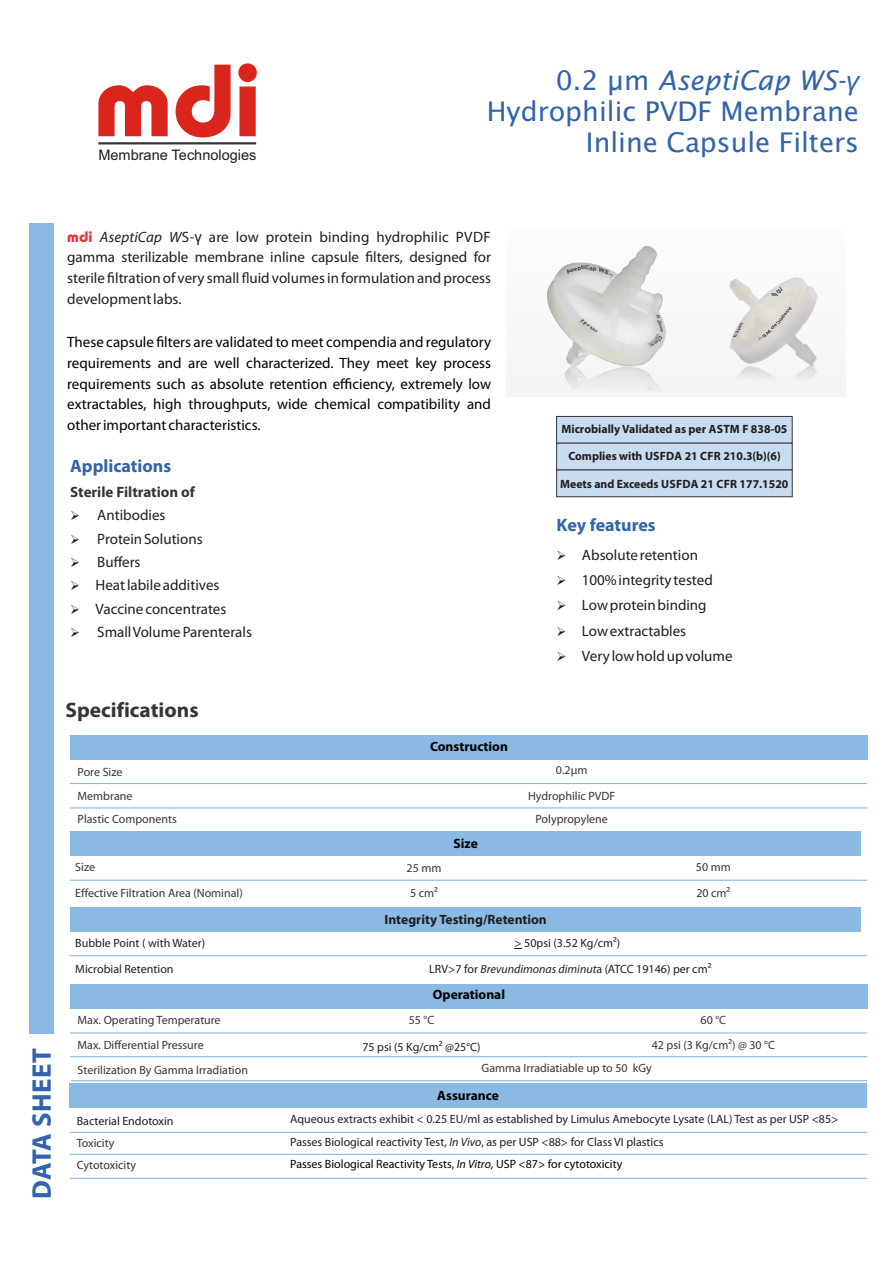
<style>
.page{position:relative;width:893px;height:1263px;background:#fff}
.page>*{position:absolute;margin:0;border:0;box-sizing:border-box;transform-origin:0 0}
.t1{font:101.25px "Dyname Black SSK";color:#da251d}
.t2{font:27px/30.8px "Lucida Sans";color:#3264a9;text-align:right}
.t3{font:700 27px "Myriad Pro";letter-spacing:.02em;color:#3264a9}
.t4{font:700 21px "Myriad Pro";color:#373435}
.t5{font:700 18px "Myriad Pro";color:#3264a9}
.t6{font:15px/20.7px "Myriad Pro";color:#201e1e;text-align:justify}
.t7{font:15px/20.7px "Myriad Pro";color:#000;text-align:justify}
.t8{font:700 15px "Myriad Pro";color:#373435}
.t9{font:14.55px "Arial";color:#201e1e}
.t10{font:700 13.5px "Myriad Pro";color:#000}
.t11{font:700 13.5px "Myriad Pro";color:#201e1e}
.t12{font:12px/26.1px "Myriad Pro";color:#201e1e}
.t13{font:12px "Myriad Pro";color:#373435}
.t14{font:700 12px "Myriad Pro";color:#201e1e}
.t15{font:12px "Myriad Pro";color:#000}
.t16{font:700 5.4px "Arial";color:#373435;scale:1.13 1}
.t17{font:italic 700 3.75px "Arial";color:#373435;scale:1.53 1}
.s1{font-style:italic}
.s2{font-family:"Arial";font-style:italic}
.s3{font-family:"Dyname Black SSK";color:#ed3237}
.s4{font-family:"Arial"}
</style>
<div class="page">
<div style="left:30px;top:223px;width:24px;height:810px;background:#8ab9e3"></div>
<hr style="left:98px;top:142px;width:158px;height:2px;background:#373435">
<div style="left:70px;top:831px;width:791px;height:25px;background:#8ab9e3"></div>
<div style="left:70px;top:984px;width:798px;height:25px;background:#8ab9e3"></div>
<div style="left:69px;top:1083px;width:798px;height:25px;background:#8ab9e3"></div>
<hr style="left:70px;top:1178px;width:797px;height:1px;background:#8ab9e3">
<hr style="left:70px;top:1154px;width:797px;height:1px;background:#8ab9e3">
<hr style="left:70px;top:1132px;width:797px;height:1px;background:#8ab9e3">
<hr style="left:70px;top:1056px;width:797px;height:1px;background:#8ab9e3">
<hr style="left:70px;top:1032px;width:797px;height:1px;background:#8ab9e3">
<hr style="left:70px;top:880px;width:797px;height:1px;background:#8ab9e3">
<hr style="left:71px;top:1080px;width:796px;height:1px;background:#8ab9e3">
<div style="left:70px;top:735px;width:798px;height:24px;background:#8ab9e3"></div>
<hr style="left:70px;top:807px;width:797px;height:1px;background:#8ab9e3">
<hr style="left:70px;top:783px;width:797px;height:1px;background:#8ab9e3">
<svg style="left:556px;top:416px;width:237px;height:81px;background:#bfd2e5"></svg>
<img style="left:546px;top:245px;width:120px;height:148px">
<img style="left:729px;top:277px;width:89px;height:59px">
<svg style="left:758px;top:307px;width:34px;height:29px"></svg>
<img style="left:729px;top:336px;width:89px;height:46px">
<div style="left:70px;top:907px;width:791px;height:24px;background:#8ab9e3"></div>
<hr style="left:70px;top:955px;width:797px;height:1px;background:#8ab9e3">
<svg style="left:565px;top:265px;width:48px;height:14px"></svg>
<svg style="left:657px;top:320px;width:4px;height:3px"></svg>
<svg style="left:771px;top:286px;width:12px;height:10px"></svg>
<h1 class="t1" style="left:94px;top:38px;width:169px">mdi</h1>
<p class="t9" style="left:98px;top:149px;width:160px">Membrane Technologies</p>
<h2 class="t2" style="left:487px;top:67px;width:374px">0.2 µm <span class="s1">AseptiCap WS-</span><span class="s2">γ<br></span>Hydrophilic PVDF Membrane<br>Inline Capsule Filters</h2>
<h2 class="t3" style="left:31px;top:1199px;width:153px;rotate:-90deg">DATA SHEET</h2>
<p class="t6" style="left:67px;top:227px;width:425px"><span class="s3">mdi</span> <span class="s1">AseptiCap W</span>S-<span class="s4">γ</span> are low protein binding hydrophilic PVDF gamma sterilizable membrane inline capsule filters, designed for sterile filtration of very small fluid volumes in formulation and process development labs.</p>
<p class="t7" style="left:67px;top:333px;width:425px">These capsule filters are validated to meet compendia and regulatory requirements and are well characterized. They meet key process requirements such as absolute retention efficiency, extremely low extractables, high throughputs, wide chemical compatibility and other important characteristics.</p>
<p class="t5" style="left:70px;top:458px;width:102px">Applications</p>
<p class="t8" style="left:70px;top:486px;width:126px">Sterile Filtration of</p>
<p class="t6" style="left:70px;top:506px;width:97px">➢ Antibodies</p>
<p class="t6" style="left:70px;top:529px;width:134px">➢ Protein Solutions</p>
<p class="t6" style="left:70px;top:553px;width:72px">➢ Buffers</p>
<p class="t6" style="left:70px;top:576px;width:151px">➢ Heat labile additives</p>
<p class="t6" style="left:70px;top:600px;width:158px">➢ Vaccine concentrates</p>
<p class="t6" style="left:70px;top:623px;width:183px">➢ Small Volume Parenterals</p>
<h3 class="t4" style="left:66px;top:701px;width:135px">Specifications</h3>
<p class="t10" style="left:430px;top:741px;width:79px">Construction</p>
<p class="t16" style="left:583px;top:265px;width:4px">i</p>
<p class="t17" style="left:734px;top:336px;width:12px;rotate:-65deg">0.2µm</p>
<p class="t14" style="left:561px;top:424px;width:227px">Microbially Validated as per ASTM F 838-05</p>
<p class="t14" style="left:568px;top:451px;width:214px">Complies with USFDA 21 CFR 210.3(b)(6)</p>
<p class="t14" style="left:560px;top:478px;width:230px">Meets and Exceeds USFDA 21 CFR 177.1520</p>
<p class="t5" style="left:557px;top:517px;width:101px">Key features</p>
<p class="t6" style="left:557px;top:546px;width:143px">➢ Absolute retention</p>
<p class="t6" style="left:557px;top:571px;width:158px">➢ 100% integrity tested</p>
<p class="t6" style="left:557px;top:596px;width:152px">➢ Low protein binding</p>
<p class="t6" style="left:557px;top:621px;width:131px">➢ Low extractables</p>
<p class="t6" style="left:557px;top:647px;width:177px">➢ Very low hold up volume</p>
<p class="t13" style="left:78px;top:767px;width:46px">Pore Size</p>
<p class="t13" style="left:556px;top:765px;width:33px">0.2µm</p>
<p class="t13" style="left:78px;top:791px;width:56px">Membrane</p>
<p class="t13" style="left:528px;top:791px;width:89px">Hydrophilic PVDF</p>
<p class="t13" style="left:78px;top:814px;width:101px">Plastic Components</p>
<p class="t13" style="left:536px;top:814px;width:74px">Polypropylene</p>
<p class="t10" style="left:454px;top:838px;width:26px">Size</p>
<p class="t13" style="left:75px;top:862px;width:21px">Size</p>
<p class="t13" style="left:407px;top:863px;width:36px">25 mm</p>
<p class="t13" style="left:696px;top:862px;width:36px">50 mm</p>
<p class="t13" style="left:410px;top:888px;width:29px">5 cm²</p>
<p class="t13" style="left:696px;top:888px;width:35px">20 cm²</p>
<p class="t13" style="left:75px;top:888px;width:169px">Effective Filtration Area (Nominal)</p>
<p class="t12" style="left:75px;top:931px;width:131px">Bubble Point ( with Water)<br>Microbial Retention</p>
<p class="t11" style="left:385px;top:913px;width:164px">Integrity Testing/Retention</p>
<p class="t12" style="left:515px;top:931px;width:107px">&gt; 50psi (3.52 Kg/cm²)</p>
<p class="t12" style="left:429px;top:957px;width:284px">LRV&gt;7 for <span class="s1">Brevundimonas diminut</span>a (ATCC 19146) per cm²</p>
<p class="t10" style="left:433px;top:989px;width:74px">Operational</p>
<p class="t13" style="left:78px;top:1015px;width:144px">Max. Operating Temperature</p>
<p class="t13" style="left:409px;top:1015px;width:27px">55 °C</p>
<p class="t13" style="left:700px;top:1015px;width:27px">60 °C</p>
<p class="t13" style="left:78px;top:1040px;width:128px">Max. Differential Pressure</p>
<p class="t13" style="left:652px;top:1040px;width:125px">42 psi (3 Kg/cm²) @ 30 °C</p>
<p class="t13" style="left:78px;top:1065px;width:172px">Sterilization By Gamma Irradiation</p>
<p class="t13" style="left:482px;top:1063px;width:172px">Gamma Irradiatiable up to 50 kGy</p>
<p class="t12" style="left:362px;top:1035px;width:120px">75 psi (5 Kg/cm² @25°C)</p>
<p class="t10" style="left:437px;top:1090px;width:63px">Assurance</p>
<p class="t12" style="left:77px;top:1109px;width:98px">Bacterial Endotoxin</p>
<p class="t12" style="left:290px;top:1107px;width:550px">Aqueous extracts exhibit &lt; 0.25 EU/ml as established by Limulus Amebocyte Lysate (LAL) Test as per USP &lt;85&gt;</p>
<p class="t13" style="left:77px;top:1138px;width:39px">Toxicity</p>
<p class="t12" style="left:290px;top:1130px;width:375px">Passes Biological reactivity Test, <span class="s1">In Vivo</span>, as per USP &lt;88&gt; for Class VI plastics</p>
<p class="t13" style="left:77px;top:1160px;width:61px">Cytotoxicity</p>
<p class="t15" style="left:290px;top:1159px;width:334px">Passes Biological Reactivity Tests, <span class="s1">In Vitro</span>, USP &lt;87&gt; for cytotoxicity</p>
</div>
